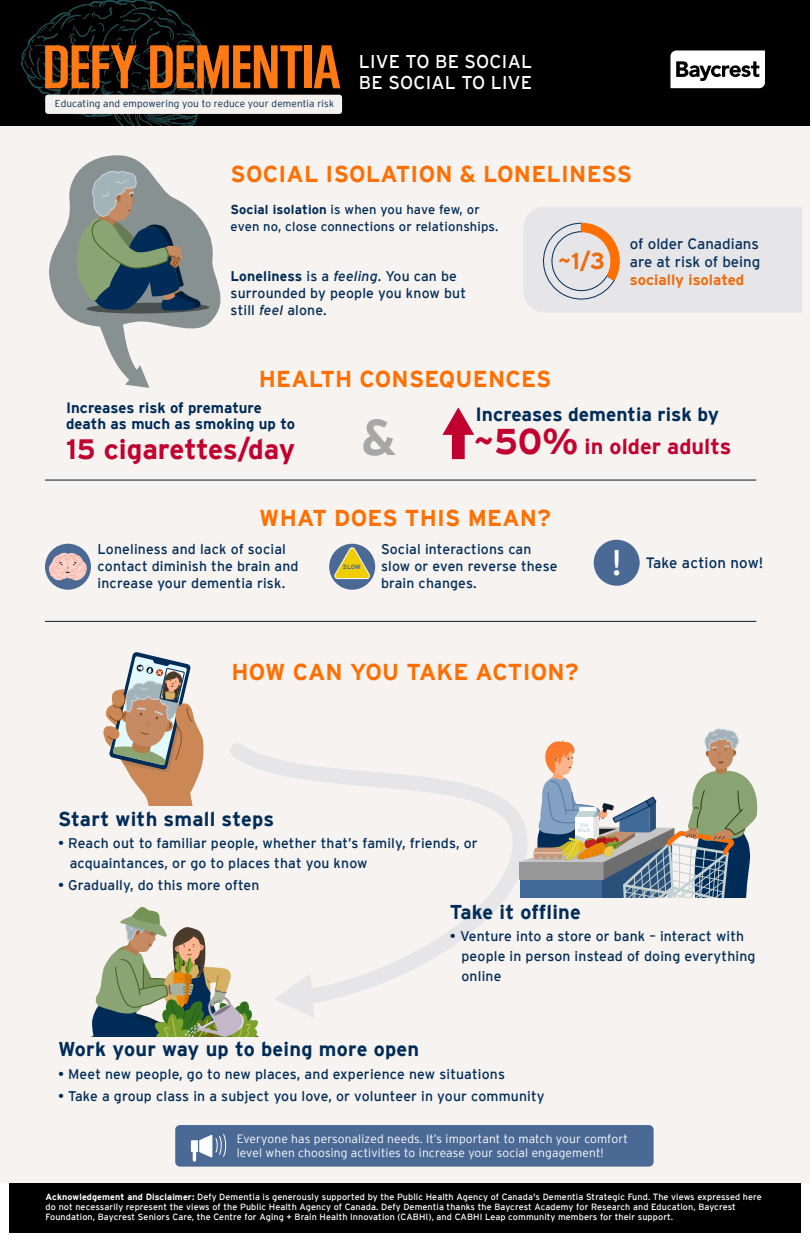
<style>
.page{position:relative;width:810px;height:1242px;background:#fff}
.page>*{position:absolute;margin:0;border:0;box-sizing:border-box;transform-origin:0 0}
.t1{font:700 condensed 64.4px "Block Gothic RR";color:#ff7a15}
.t2{font:700 50px "Interstate";color:#a7a7a7}
.t3{font:35.5px "Interstate";color:#fff}
.t4{font:700 28px "Interstate";letter-spacing:-.005em;color:#c10230}
.t5{font:700 23px "Interstate";letter-spacing:.01em;color:#ff6f01}
.t6{font:700 21.7px "Interstate";color:#c10230}
.t7{font:700 20px "Interstate";letter-spacing:.01em;color:#002c57}
.t8{font:700 19.2px "Interstate";color:#002c57}
.t9{font:18.5px/20.4px "Interstate";letter-spacing:.01em;color:#fff}
.t10{font:700 15px/16px "Interstate";color:#002c57}
.t11{font:15px/18px "Interstate";color:#002c57}
.t12{font:700 15px "Interstate";color:#ff6f01}
.t13{font:14px/17px "Interstate";letter-spacing:.01em;color:#002c57}
.t14{font:13px/17px "Interstate";letter-spacing:.01em;color:#002c57}
.t15{font:300 12px/14px "Interstate";letter-spacing:.01em;color:#fff}
.t16{font:300 10px "Interstate";letter-spacing:.01em;color:#002c57}
.t17{font:9px/10px "Interstate";letter-spacing:.01em;color:#fff}
.t18{font:700 6.2px "Interstate";color:#4b6995}
.t19{font:700 5.1px/5.1px "Interstate";color:#c2d7d5;text-align:center}
.s1{font-weight:700}
.s2{font-style:italic}
.s3{font-size:35.8px}
</style>
<div class="page">
<div style="left:0;top:125px;width:810px;height:1058px;background:#f7f3f0"></div>
<div style="left:0;top:0;width:810px;height:125px;background:#000"></div>
<svg style="left:671px;top:50px;width:94px;height:38px;background:#cbcbcb"></svg>
<img style="left:22px;top:0;width:190px;height:125px">
<div style="left:45px;top:95px;width:297px;height:19px;background:#f5f1ee;border-radius:3px"></div>
<div style="left:9px;top:1183px;width:792px;height:50px;background:#000"></div>
<svg style="left:230px;top:743px;width:289px;height:260px"></svg>
<svg style="left:274px;top:973px;width:41px;height:45px"></svg>
<svg style="left:519px;top:728px;width:239px;height:170px"></svg>
<svg style="left:103px;top:652px;width:101px;height:154px"></svg>
<div style="left:523px;top:207px;width:279px;height:105px;background:#e6e5e7"></div>
<div style="left:175px;top:1125px;width:479px;height:42px;background:#4b6995;border-radius:5px"></div>
<div style="left:452px;top:430px;width:13px;height:23px;background:#c10230"></div>
<svg style="left:442px;top:407px;width:32px;height:28px"></svg>
<div style="left:45px;top:544px;width:46px;height:46px;background:#4b6995;border-radius:50%"></div>
<svg style="left:49px;top:552px;width:38px;height:29px"></svg>
<div style="left:329px;top:544px;width:46px;height:46px;background:#4b6995;border-radius:50%"></div>
<svg style="left:333px;top:546px;width:37px;height:33px"></svg>
<div style="left:594px;top:540px;width:46px;height:46px;background:#4b6995;border-radius:50%"></div>
<hr style="left:45px;top:480px;width:711px;height:1px;background:#0a1f2e">
<hr style="left:45px;top:621px;width:711px;height:1px;background:#0a1f2e">
<svg style="left:191px;top:1134px;width:36px;height:28px"></svg>
<svg style="left:49px;top:155px;width:172px;height:233px"></svg>
<svg style="left:91px;top:906px;width:175px;height:131px"></svg>
<h1 class="t1" style="left:43px;top:33px;width:298px">DEFY DEMENTIA</h1>
<p class="t16" style="left:55px;top:98px;width:281px">Educating and empowering you to reduce your dementia risk</p>
<h3 class="t9" style="left:359px;top:52px;width:175px">LIVE TO BE SOCIAL<br>BE SOCIAL TO LIVE</h3>
<h3 class="t5" style="left:231px;top:161px;width:403px">SOCIAL ISOLATION &amp; LONELINESS</h3>
<p class="t14" style="left:231px;top:201px;width:269px"><span class="s1">Social isolation</span> is when you have few, or even no, close connections or relationships.</p>
<p class="t13" style="left:231px;top:267px;width:237px"><span class="s1">Loneliness</span> is a <span class="s2">feeling</span>. You can be surrounded by people you know but still <span class="s2">feel</span> alone.</p>
<p class="t11" style="left:630px;top:235px;width:132px">of older Canadians are at risk of being</p>
<p class="t12" style="left:630px;top:271px;width:116px">socially isolated</p>
<h3 class="t5" style="left:558px;top:248px;width:48px">~1/3</h3>
<h3 class="t5" style="left:259px;top:366px;width:294px">HEALTH CONSEQUENCES</h3>
<p class="t10" style="left:66px;top:399px;width:230px">Increases risk of premature death as much as smoking up to</p>
<h3 class="t4" style="left:66px;top:433px;width:231px">15 cigarettes/day</h3>
<h2 class="t2" style="left:361px;top:409px;width:36px">&amp;</h2>
<h3 class="t8" style="left:475px;top:404px;width:245px">Increases dementia risk by</h3>
<h3 class="t6" style="left:474px;top:434px;width:259px"><span class="s3">~50%</span> in older adults</h3>
<h3 class="t5" style="left:259px;top:505px;width:293px">WHAT DOES THIS MEAN?</h3>
<p class="t13" style="left:98px;top:540px;width:202px">Loneliness and lack of social contact diminish the brain and increase your dementia risk.</p>
<p class="t18" style="left:343px;top:563px;width:19px">SLOW</p>
<p class="t13" style="left:381px;top:540px;width:178px">Social interactions can slow or even reverse these brain changes.</p>
<h3 class="t5" style="left:231px;top:659px;width:349px">HOW CAN YOU TAKE ACTION?</h3>
<h3 class="t3" style="left:611px;top:542px;width:12px">!</h3>
<p class="t11" style="left:646px;top:554px;width:119px">Take action now!</p>
<h3 class="t7" style="left:58px;top:808px;width:218px">Start with small steps</h3>
<p class="t13" style="left:70px;top:833px;width:410px;line-height:20px;text-indent:-12px">• Reach out to familiar people, whether that’s family, friends, or acquaintances, or go to places that you know</p>
<p class="t13" style="left:58px;top:877px;width:203px">• Gradually, do this more often</p>
<h3 class="t7" style="left:450px;top:901px;width:133px">Take it offline</h3>
<p class="t13" style="left:462px;top:926px;width:296px;line-height:20px;text-indent:-12px">• Venture into a store or bank – interact with people in person instead of doing everything online</p>
<p class="t19" style="left:578px;top:823px;width:14px">2%<br>MILK</p>
<h3 class="t7" style="left:58px;top:1038px;width:363px">Work your way up to being more open</h3>
<p class="t13" style="left:58px;top:1065px;width:449px">• Meet new people, go to new places, and experience new situations</p>
<p class="t13" style="left:58px;top:1087px;width:488px">• Take a group class in a subject you love, or volunteer in your community</p>
<p class="t15" style="left:237px;top:1132px;width:393px">Everyone has personalized needs. It’s important to match your comfort level when choosing activities to increase your social engagement!</p>
<p class="t17" style="left:46px;top:1192px;width:718px"><span class="s1">Acknowledgement and Disclaimer:</span> Defy Dementia is generously supported by the Public Health Agency of Canada's Dementia Strategic Fund. The views expressed here do not necessarily represent the views of the Public Health Agency of Canada. Defy Dementia thanks the Baycrest Academy for Research and Education, Baycrest<br>Foundation, Baycrest Seniors Care, the Centre for Aging + Brain Health Innovation (CABHI), and CABHI Leap community members for their support.</p>
</div>
